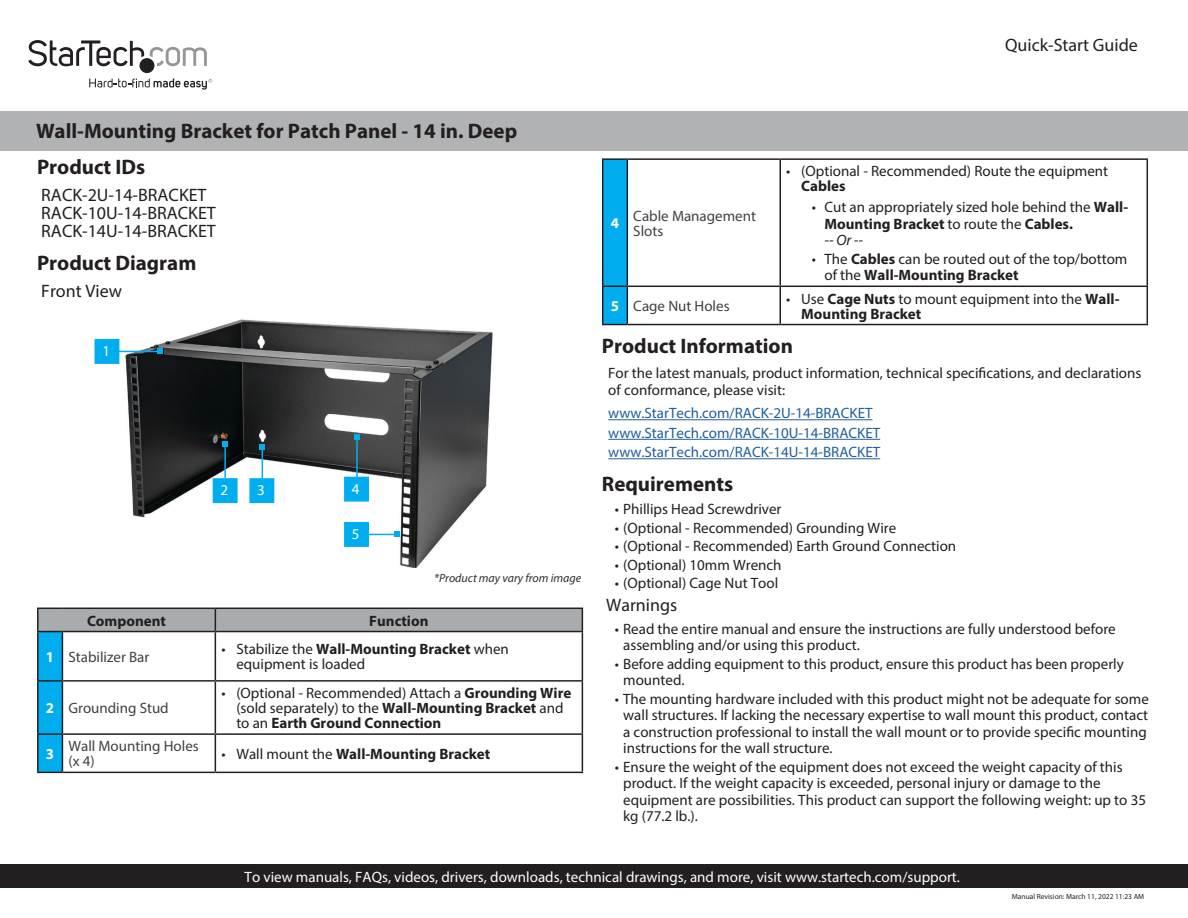
<style>
.page{position:relative;width:1188px;height:918px;background:#fff}
.page>*{position:absolute;margin:0;border:0;box-sizing:border-box;transform-origin:0 0}
.Manual_Description{font:700 21px "Myriad Pro";color:#231f20}
.t1{font:18px/18px "Myriad Pro";color:#231f20}
.Text{font:15px/16.5px "Myriad Pro";color:#231f20}
.Text-2{font:15px/19.5px "Myriad Pro";color:#215e9f}
.Text-3{font:15px "Myriad Pro";color:#fff}
.Table_Heading{font:700 15px/15px "Myriad Pro";color:#231f20}
.Table_Text{font:15px/15px "Myriad Pro";color:#414142}
.Table_Heading_Number{font:700 15px "Myriad Pro";color:#fff}
.Image_Tag{font:italic 12px "Myriad Pro";color:#322c2a}
.t2{font:7.5px "Myriad Pro";color:#231f20}
.s1{font-weight:700}
.s2{font-weight:400}
.s3{font-style:italic}
</style>
<div class="page">
<div style="left:0;top:112px;width:1188px;height:39px;background:#b0b2b4"></div>
<svg style="left:150px;top:47px;width:57px;height:19px"></svg>
<svg style="left:89px;top:78px;width:123px;height:12px"></svg>
<svg style="left:28px;top:40px;width:116px;height:26px"></svg>
<div style="left:139px;top:58px;width:15px;height:15px;background:#231f20;border-radius:50%"></div>
<div style="left:0;top:864px;width:1188px;height:23px;background:#231f20"></div>
<svg style="left:37px;top:608px;width:546px;height:165px"></svg>
<hr style="left:62px;top:772px;width:153px;height:1px;background:#231f20">
<hr style="left:215px;top:772px;width:368px;height:1px;background:#231f20">
<hr style="left:608px;top:419px;width:265px;height:1px;background:#215e9f">
<hr style="left:608px;top:439px;width:272px;height:1px;background:#215e9f">
<hr style="left:608px;top:458px;width:272px;height:1px;background:#215e9f">
<hr style="left:602px;top:158px;width:25px;height:2px;background:#231f20">
<hr style="left:627px;top:158px;width:153px;height:2px;background:#231f20">
<hr style="left:627px;top:160px;width:1px;height:126px;background:#231f20">
<hr style="left:780px;top:158px;width:368px;height:2px;background:#231f20">
<hr style="left:780px;top:160px;width:1px;height:126px;background:#231f20">
<hr style="left:1147px;top:160px;width:1px;height:126px;background:#231f20">
<hr style="left:627px;top:286px;width:153px;height:1px;background:#231f20">
<hr style="left:627px;top:287px;width:1px;height:37px;background:#231f20">
<hr style="left:780px;top:286px;width:368px;height:1px;background:#231f20">
<hr style="left:780px;top:287px;width:1px;height:37px;background:#231f20">
<hr style="left:1147px;top:287px;width:1px;height:37px;background:#231f20">
<svg style="left:602px;top:159px;width:25px;height:166px;background:#03a0db"></svg>
<hr style="left:627px;top:324px;width:153px;height:1px;background:#231f20">
<hr style="left:780px;top:324px;width:368px;height:1px;background:#231f20">
<img style="left:125px;top:320px;width:368px;height:248px">
<div style="left:249px;top:478px;width:25px;height:25px;background:#00aeef;border:2px solid #00aeef"></div>
<hr style="left:262px;top:447px;width:1px;height:34px;background:#00aeef">
<svg style="left:259px;top:444px;width:6px;height:6px"></svg>
<div style="left:344px;top:522px;width:25px;height:25px;background:#00aeef;border:2px solid #00aeef"></div>
<svg style="left:369px;top:531px;width:31px;height:6px"></svg>
<div style="left:94px;top:339px;width:25px;height:25px;background:#00aeef;border:2px solid #00aeef"></div>
<hr style="left:117px;top:351px;width:43px;height:1px;background:#00aeef">
<svg style="left:157px;top:348px;width:6px;height:6px"></svg>
<div style="left:213px;top:478px;width:25px;height:25px;background:#00aeef;border:2px solid #00aeef"></div>
<hr style="left:224px;top:444px;width:2px;height:34px;background:#00aeef">
<svg style="left:222px;top:441px;width:6px;height:6px"></svg>
<div style="left:344px;top:477px;width:25px;height:25px;background:#00aeef;border:2px solid #00aeef"></div>
<hr style="left:356px;top:437px;width:2px;height:42px;background:#00aeef">
<svg style="left:354px;top:434px;width:6px;height:6px"></svg>
<p class="t1" style="left:1005px;top:36px;width:134px">Quick-Start Guide</p>
<p class="Manual_Description" style="left:36px;top:117px;width:483px">Wall-Mounting Bracket for Patch Panel - 14 in. Deep</p>
<h1 class="Manual_Description" style="left:37px;top:153px;width:110px">Product IDs</h1>
<h2 class="t1" style="left:41px;top:185px;width:176px">RACK-2U-14-BRACKET<br>RACK-10U-14-BRACKET<br>RACK-14U-14-BRACKET</h2>
<h1 class="Manual_Description" style="left:37px;top:250px;width:161px">Product Diagram</h1>
<h2 class="t1" style="left:41px;top:282px;width:82px">Front View</h2>
<p class="Text-3" style="left:102px;top:342px;width:9px">1</p>
<p class="Text-3" style="left:221px;top:481px;width:9px">2</p>
<p class="Text-3" style="left:352px;top:479px;width:9px">4</p>
<p class="Text-3" style="left:257px;top:481px;width:9px">3</p>
<p class="Text-3" style="left:352px;top:525px;width:9px">5</p>
<p class="Image_Tag" style="left:434px;top:571px;width:148px">*Product may vary from image</p>
<p class="Table_Heading" style="left:87px;top:612px;width:81px">Component</p>
<p class="Table_Heading" style="left:369px;top:612px;width:61px">Function</p>
<p class="Table_Heading_Number" style="left:46px;top:647px;width:10px">1</p>
<p class="Table_Text" style="left:68px;top:649px;width:82px">Stabilizer Bar</p>
<p class="Text" style="left:236px;top:642px;width:274px;line-height:15px;text-indent:-15px">• Stabilize the <span class="s1">Wall-Mounting Bracket</span> when equipment is loaded</p>
<p class="Table_Heading_Number" style="left:46px;top:698px;width:10px">2</p>
<p class="Table_Text" style="left:68px;top:700px;width:102px">Grounding Stud</p>
<p class="Text" style="left:236px;top:685px;width:336px;line-height:15px;text-indent:-15px">• (Optional - Recommended) Attach a <span class="s1">Grounding Wire </span>(sold separately) to the <span class="s1">Wall-Mounting Bracket</span> and to an <span class="s1">Earth Ground Connection</span></p>
<p class="Table_Heading_Number" style="left:46px;top:744px;width:10px">3</p>
<p class="Table_Text" style="left:68px;top:739px;width:132px">Wall Mounting Holes (x 4)</p>
<p class="Table_Heading" style="left:221px;top:746px;width:271px"><span class="s2">• Wall mount the</span> Wall-Mounting Bracket</p>
<p class="Table_Heading_Number" style="left:611px;top:214px;width:10px">4</p>
<p class="Table_Text" style="left:633px;top:208px;width:124px">Cable Management<br>Slots</p>
<p class="Text" style="left:801px;top:164px;width:308px;line-height:15px;text-indent:-15px">• (Optional - Recommended) Route the equipment<br><span class="s1">Cables</span></p>
<p class="Text" style="left:825px;top:199px;width:305px;text-indent:-13px">• Cut an appropriately sized hole behind the <span class="s1">Wall-<br>Mounting Bracket</span> to route the <span class="s1">Cables.<br></span><span class="s3">-- Or --</span></p>
<p class="Text" style="left:825px;top:250px;width:304px;text-indent:-13px">• The <span class="s1">Cables</span> can be routed out of the top/bottom of the <span class="s1">Wall-Mounting Bracket</span></p>
<p class="Table_Heading_Number" style="left:611px;top:296px;width:10px">5</p>
<p class="Table_Text" style="left:633px;top:298px;width:98px">Cage Nut Holes</p>
<p class="Table_Heading" style="left:801px;top:290px;width:320px;text-indent:-15px"><span class="s2">• Use</span> Cage Nuts <span class="s2">to mount equipment into the</span> Wall-<br>Mounting Bracket</p>
<h1 class="Manual_Description" style="left:602px;top:332px;width:193px">Product Information</h1>
<p class="Text" style="left:608px;top:365px;width:535px">For the latest manuals, product information, technical specifications, and declarations of conformance, please visit:</p>
<p class="Text-2" style="left:608px;top:403px;width:273px">www.StarTech.com/RACK-2U-14-BRACKET www.StarTech.com/RACK-10U-14-BRACKET www.StarTech.com/RACK-14U-14-BRACKET</p>
<h1 class="Manual_Description" style="left:602px;top:470px;width:133px">Requirements</h1>
<p class="Text" style="left:615px;top:500px;width:168px">• Phillips Head Screwdriver</p>
<p class="Text" style="left:615px;top:519px;width:283px">• (Optional - Recommended) Grounding Wire</p>
<p class="Text" style="left:615px;top:538px;width:343px">• (Optional - Recommended) Earth Ground Connection</p>
<p class="Text" style="left:615px;top:556px;width:168px">• (Optional) 10mm Wrench</p>
<p class="Text" style="left:615px;top:575px;width:165px">• (Optional) Cage Nut Tool</p>
<h2 class="t1" style="left:606px;top:595px;width:73px">Warnings</h2>
<p class="Text" style="left:623px;top:620px;width:494px;text-indent:-9px">• Read the entire manual and ensure the instructions are fully understood before assembling and/or using this product.</p>
<p class="Text" style="left:623px;top:655px;width:502px;text-indent:-9px">• Before adding equipment to this product, ensure this product has been properly mounted.</p>
<p class="Text" style="left:623px;top:690px;width:527px;text-indent:-9px">• The mounting hardware included with this product might not be adequate for some wall structures. If lacking the necessary expertise to wall mount this product, contact a construction professional to install the wall mount or to provide specific mounting instructions for the wall structure.</p>
<p class="Text" style="left:623px;top:758px;width:524px;text-indent:-9px">• Ensure the weight of the equipment does not exceed the weight capacity of this product. If the weight capacity is exceeded, personal injury or damage to the equipment are possibilities. This product can support the following weight: up to 35 kg (77.2 lb.).</p>
<p class="Text-3" style="left:245px;top:867px;width:717px">To view manuals, FAQs, videos, drivers, downloads, technical drawings, and more, visit www.startech.com/support.</p>
<p class="t2" style="left:1012px;top:892px;width:134px">Manual Revision: March 11, 2022 11:23 AM</p>
</div>
